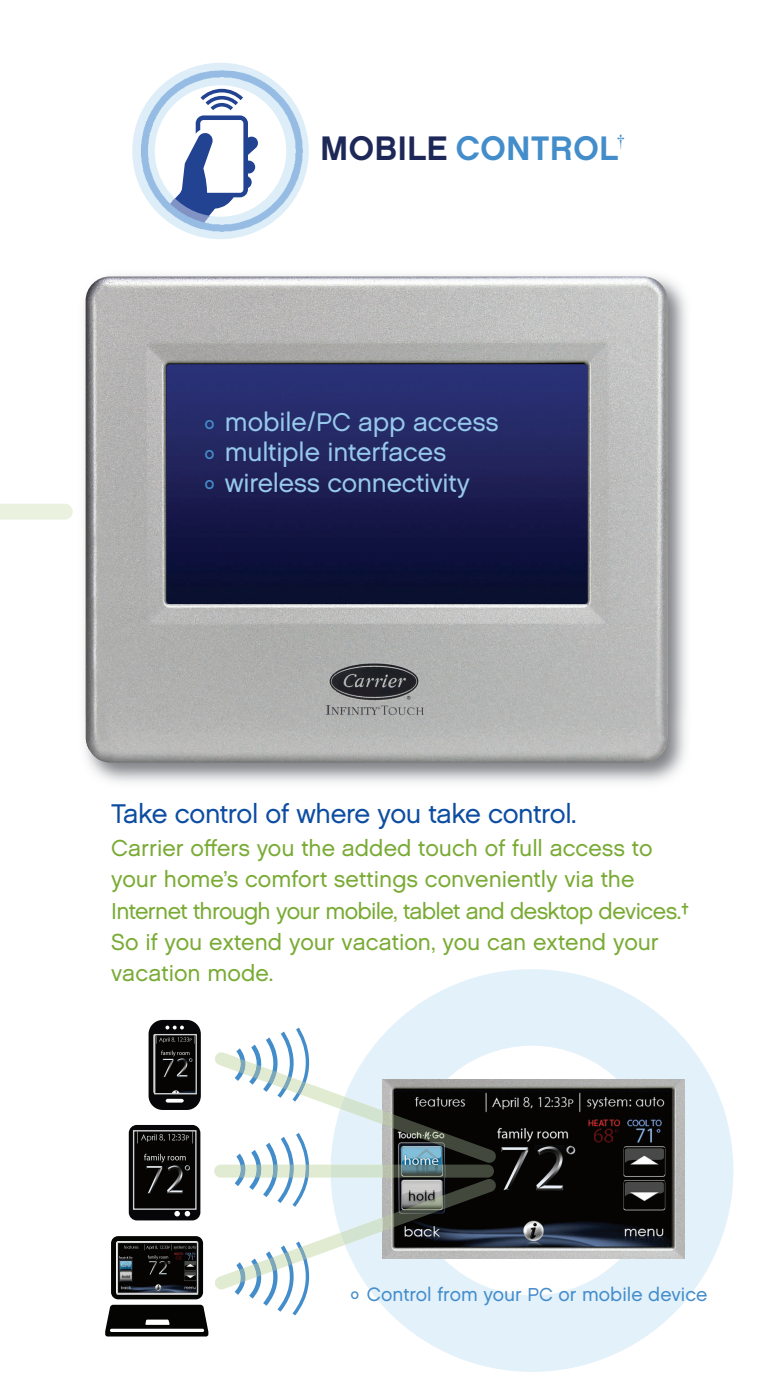
<style>
.page{position:relative;width:760px;height:1398px;background:#fff}
.page>*{position:absolute;margin:0;border:0;box-sizing:border-box;transform-origin:0 0}
.t1{font:33.98px "Chalet New York Nineteen Sixty";letter-spacing:.02em;color:#448dcb}
.t2{font:27px "Chalet London Nineteen Sixty";letter-spacing:-.015em;color:#0d4da1}
.t3{font:26.32px/30.4px "Chalet London Nineteen Sixty";letter-spacing:-.005em;color:#97c9ec}
.t4{font:22.95px/31.3px "Chalet London Nineteen Sixty";color:#79ab34}
.t5{font:19.12px "Chalet London Nineteen Sixty";color:#448dcb}
.t6{font:16.2px "Times New Roman";color:#448dcb}
.s1{color:#1d2858}
.s2{font-family:"Chalet New York Nineteen Seventy";font-size:12.83px;color:#448dcb}
.s3{font-size:25.43px}
.s4{font-family:"Chalet New York Nineteen Seventy";font-size:10.8px}
.s5{font-size:18.68px}
</style>
<div class="page">
<svg style="left:148px;top:1019px;width:53px;height:90px;background:#363637"></svg>
<svg style="left:129px;top:1124px;width:71px;height:96px;background:#262728"></svg>
<svg style="left:105px;top:1236px;width:103px;height:100px"></svg>
<img style="left:156px;top:1035px;width:39px;height:57px">
<div style="left:154px;top:1033px;width:43px;height:61px;border:1px solid #d1d2d4"></div>
<img style="left:135px;top:1132px;width:59px;height:75px">
<div style="left:133px;top:1130px;width:63px;height:79px;border:1px solid #d1d2d4"></div>
<img style="left:119px;top:1243px;width:77px;height:49px">
<div style="left:117px;top:1241px;width:81px;height:53px;border:1px solid #d1d2d4"></div>
<svg style="left:0;top:504px;width:73px;height:15px"></svg>
<svg style="left:334px;top:969px;width:399px;height:402px;fill:#e3f1fa"></svg>
<svg style="left:132px;top:63px;width:125px;height:126px"></svg>
<img style="left:141px;top:71px;width:168px;height:168px">
<img style="left:84px;top:275px;width:603px;height:508px">
<img style="left:86px;top:281px;width:581px;height:481px">
<img style="left:166px;top:364px;width:421px;height:240px;border-radius:3px">
<img style="left:383px;top:1079px;width:301px;height:179px">
<svg style="left:214px;top:1130px;width:169px;height:80px"></svg>
<svg style="left:215px;top:1217px;width:168px;height:101px"></svg>
<svg style="left:215px;top:1025px;width:168px;height:99px"></svg>
<svg style="left:487px;top:1150px;width:9px;height:41px"></svg>
<p class="t6" style="left:616px;top:132px;width:10px">†</p>
<h1 class="t1" style="left:320px;top:128px;width:299px"><span class="s1">MOBILE</span> CONTROL</h1>
<p class="t3" style="left:205px;top:406px;width:295px"><span class="s2">0</span> mobile/<span class="s3">PC</span> app access<br><span class="s2">0</span> multiple interfaces<br><span class="s2">0</span> wireless connectivity</p>
<p class="t2" style="left:111px;top:797px;width:467px">Take control of where you take control.</p>
<p class="t4" style="left:111px;top:832px;width:579px">Carrier offers you the added touch of full access to your home’s comfort settings conveniently via the Internet through your mobile, tablet and desktop devices.† So if you extend your vacation, you can extend your vacation mode.</p>
<p class="t5" style="left:351px;top:1283px;width:358px"><span class="s4">0</span> Control from your <span class="s5">PC</span> or mobile device</p>
</div>
